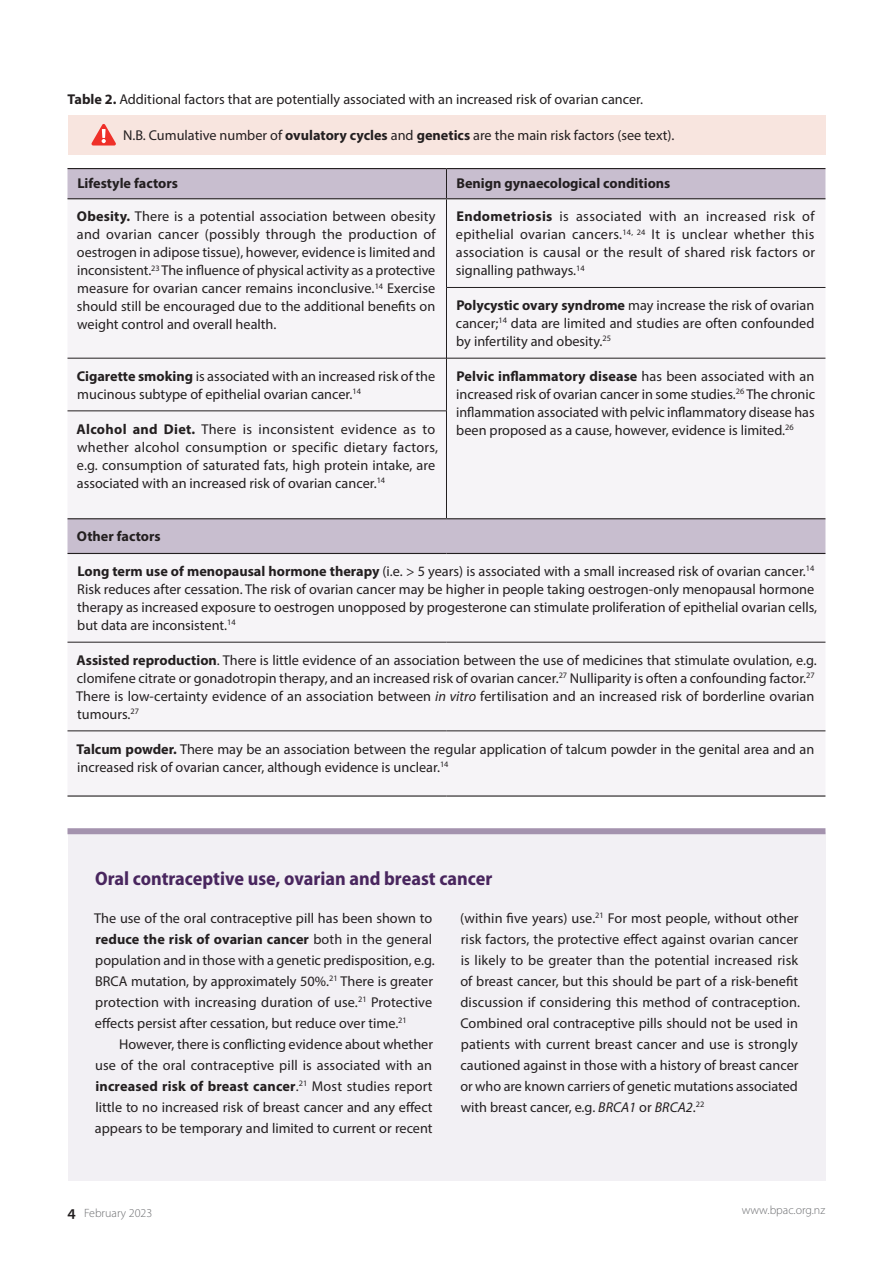
<style>
.page{position:relative;width:893px;height:1263px;background:#fff}
.page>*{position:absolute;margin:0;border:0;box-sizing:border-box;transform-origin:0 0}
.A_head{font:700 semi-condensed 19.5px "Myriad Pro";color:#49265e}
.Body{font:14.25px/18px "Myriad Pro";color:#231f20}
.Body-First_Line_Inde{font:14.25px/21px "Myriad Pro";color:#231f20;text-align:justify}
.Body-Shading{font:14.25px "Myriad Pro";color:#231f20}
.Body-2{font:700 14.25px "Myriad Pro";color:#231f20}
.Body-3{font:14.25px "Myriad Pro";letter-spacing:.025em;color:#231f20}
.C_head{font:700 14.25px "Myriad Pro";color:#231f20}
.t1{font:300 12px "Myriad Pro";color:#6c6d70}
.Body-4{font:8.25px "Myriad Pro";color:#231f20}
.s1{font-weight:700}
.s2{font-style:italic}
.s3{font-weight:600;font-size:15.75px;color:#231f20}
</style>
<div class="page">
<div style="left:68px;top:832px;width:757px;height:348px;background:#f2f0f4"></div>
<div style="left:67px;top:828px;width:758px;height:6px;background:#a493ae"></div>
<div style="left:68px;top:115px;width:757px;height:40px;background:#f8e5df"></div>
<svg style="left:91px;top:124px;width:25px;height:22px"></svg>
<div style="left:68px;top:169px;width:757px;height:29px;background:#c8becf"></div>
<div style="left:68px;top:199px;width:757px;height:596px;background:#f6f4f7"></div>
<svg style="left:446px;top:169px;width:1px;height:29px"></svg>
<hr style="left:446px;top:199px;width:1px;height:88px;background:#231f20">
<hr style="left:446px;top:287px;width:379px;height:1px;background:#231f20">
<hr style="left:446px;top:288px;width:1px;height:70px;background:#231f20">
<hr style="left:67px;top:358px;width:379px;height:1px;background:#231f20">
<hr style="left:446px;top:358px;width:379px;height:1px;background:#231f20">
<hr style="left:446px;top:358px;width:1px;height:53px;background:#231f20">
<hr style="left:67px;top:411px;width:380px;height:1px;background:#231f20">
<hr style="left:446px;top:411px;width:1px;height:107px;background:#231f20">
<hr style="left:67px;top:642px;width:379px;height:1px;background:#231f20">
<hr style="left:446px;top:642px;width:379px;height:1px;background:#231f20">
<hr style="left:67px;top:731px;width:379px;height:1px;background:#231f20">
<hr style="left:446px;top:731px;width:379px;height:1px;background:#231f20">
<hr style="left:67px;top:168px;width:379px;height:1px;background:#231f20">
<hr style="left:446px;top:168px;width:379px;height:1px;background:#231f20">
<hr style="left:67px;top:198px;width:379px;height:1px;background:#231f20">
<hr style="left:446px;top:198px;width:379px;height:1px;background:#231f20">
<hr style="left:67px;top:518px;width:379px;height:1px;background:#231f20">
<hr style="left:446px;top:518px;width:379px;height:1px;background:#231f20">
<hr style="left:67px;top:553px;width:379px;height:1px;background:#231f20">
<hr style="left:446px;top:553px;width:379px;height:1px;background:#231f20">
<hr style="left:67px;top:795px;width:379px;height:2px;background:#231f20">
<hr style="left:446px;top:795px;width:379px;height:2px;background:#231f20">
<p class="Body" style="left:68px;top:89px;width:577px"><span class="s1">Table 2.</span> Additional factors that are potentially associated with an increased risk of ovarian cancer.</p>
<p class="Body-Shading" style="left:123px;top:126px;width:553px">N.B. Cumulative number of <span class="s1">ovulatory cycles</span> and <span class="s1">genetics</span> are the main risk factors (see text).</p>
<p class="Body-2" style="left:77px;top:174px;width:102px">Lifestyle factors</p>
<p class="Body-2" style="left:456px;top:174px;width:216px">Benign gynaecological conditions</p>
<p class="Body" style="left:77px;top:207px;width:360px;text-align:justify"><span class="s1">Obesity.</span> There is a potential association between obesity and ovarian cancer (possibly through the production of oestrogen in adipose tissue), however, evidence is limited and inconsistent.<sup>23</sup> The influence of physical activity as a protective measure for ovarian cancer remains inconclusive.<sup>14</sup> Exercise should still be encouraged due to the additional benefits on weight control and overall health.</p>
<p class="Body" style="left:456px;top:207px;width:361px;text-align:justify"><span class="s1">Endometriosis</span> is associated with an increased risk of epithelial ovarian cancers.<sup>14,</sup> <sup>24</sup> It is unclear whether this association is causal or the result of shared risk factors or signalling pathways.<sup>14</sup></p>
<p class="Body" style="left:456px;top:296px;width:360px;text-align:justify"><span class="s1">Polycystic ovary syndrome</span> may increase the risk of ovarian cancer;<sup>14</sup> data are limited and studies are often confounded by infertility and obesity.<sup>25</sup></p>
<p class="Body" style="left:77px;top:367px;width:360px"><span class="s1">Cigarette smoking</span> is associated with an increased risk of the mucinous subtype of epithelial ovarian cancer.<sup>14</sup></p>
<p class="Body" style="left:456px;top:367px;width:360px;text-align:justify"><span class="s1">Pelvic inflammatory disease</span> has been associated with an increased risk of ovarian cancer in some studies.<sup>26</sup> The chronic inflammation associated with pelvic inflammatory disease has been proposed as a cause, however, evidence is limited.</p>
<p class="Body-3" style="left:77px;top:420px;width:360px"><span class="s1">Alcohol and Diet.</span> There is inconsistent evidence as to</p>
<p class="Body-4" style="left:785px;top:422px;width:10px">26</p>
<p class="Body" style="left:77px;top:437px;width:363px">whether alcohol consumption or specific dietary factors, e.g. consumption of saturated fats, high protein intake, are associated with an increased risk of ovarian cancer.<sup>14</sup></p>
<p class="C_head" style="left:77px;top:527px;width:85px">Other factors</p>
<p class="Body" style="left:77px;top:562px;width:741px"><span class="s1">Long term use of menopausal hormone therapy</span> (i.e. &gt; 5 years) is associated with a small increased risk of ovarian cancer.<sup>14<br></sup>Risk reduces after cessation. The risk of ovarian cancer may be higher in people taking oestrogen-only menopausal hormone therapy as increased exposure to oestrogen unopposed by progesterone can stimulate proliferation of epithelial ovarian cells, but data are inconsistent.<sup>14</sup></p>
<p class="Body" style="left:76px;top:651px;width:742px"><span class="s1">Assisted reproduction</span>. There is little evidence of an association between the use of medicines that stimulate ovulation, e.g. clomifene citrate or gonadotropin therapy, and an increased risk of ovarian cancer.<sup>27</sup> Nulliparity is often a confounding factor.<sup>27<br></sup>There is low-certainty evidence of an association between <span class="s2">in vitro</span> fertilisation and an increased risk of borderline ovarian tumours.<sup>27</sup></p>
<p class="Body" style="left:77px;top:739px;width:739px"><span class="s1">Talcum powder.</span> There may be an association between the regular application of talcum powder in the genital area and an increased risk of ovarian cancer, although evidence is unclear.<sup>14</sup></p>
<p class="A_head" style="left:95px;top:868px;width:399px">Oral contraceptive use, ovarian and breast cancer</p>
<p class="Body" style="left:94px;top:907px;width:342px;line-height:21px">The use of the oral contraceptive pill has been shown to <span class="s1">reduce the risk of ovarian cancer</span> both in the general population and in those with a genetic predisposition, e.g.<br>BRCA mutation, by approximately 50%.<sup>21</sup> There is greater protection with increasing duration of use.<sup>21</sup> Protective effects persist after cessation, but reduce over time.<sup>21</sup></p>
<p class="Body-First_Line_Inde" style="left:95px;top:1033px;width:340px;text-indent:24px">However, there is conflicting evidence about whether use of the oral contraceptive pill is associated with an <span class="s1">increased risk of breast cancer</span>.<sup>21</sup> Most studies report little to no increased risk of breast cancer and any effect appears to be temporary and limited to current or recent</p>
<p class="Body-First_Line_Inde" style="left:460px;top:907px;width:341px;text-align:left">(within five years) use.<sup>21</sup> For most people, without other risk factors, the protective effect against ovarian cancer is likely to be greater than the potential increased risk of breast cancer, but this should be part of a risk-benefit discussion if considering this method of contraception.<br>Combined oral contraceptive pills should not be used in patients with current breast cancer and use is strongly cautioned against in those with a history of breast cancer or who are known carriers of genetic mutations associated with breast cancer, e.g. <span class="s2">BRCA1</span> or <span class="s2">BRCA2</span>.<sup>22</sup></p>
<p class="t1" style="left:68px;top:1206px;width:86px"><span class="s3">4</span> February 2023</p>
<p class="t1" style="left:742px;top:1202px;width:85px">www.bpac.org.nz</p>
</div>
